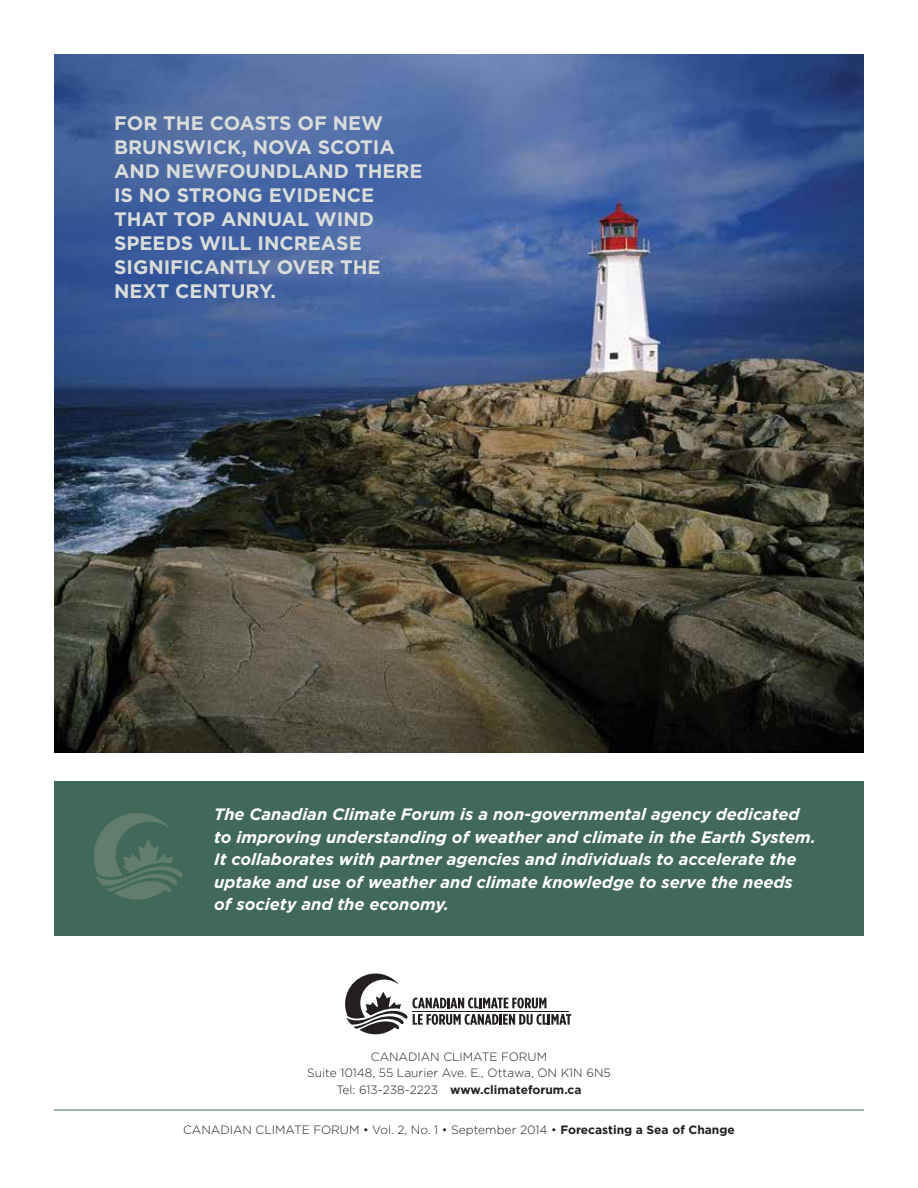
<style>
.page{position:relative;width:918px;height:1188px;background:#fff}
.page>*{position:absolute;margin:0;border:0;box-sizing:border-box;transform-origin:0 0}
.t1{font:700 19.5px/24px "Gotham HTF";color:#dadcd9}
.t2{font:italic 700 16.5px/22.5px "Gotham HTF";color:#fff}
.t3{font:300 12px/16.5px "Gotham HTF";color:#231f20;text-align:center}
.s1{font-weight:700}
</style>
<div class="page">
<hr style="left:54px;top:1110px;width:810px;height:1px;background:#416959">
<div style="left:54px;top:781px;width:810px;height:155px;background:#416959"></div>
<svg style="left:345px;top:973px;width:226px;height:62px"></svg>
<hr style="left:412px;top:1011px;width:157px;height:1px;background:#231f20">
<svg style="left:94px;top:813px;width:89px;height:87px"></svg>
<img style="left:54px;top:54px;width:810px;height:699px">
<p class="t1" style="left:114px;top:111px;width:265px">FOR THE COASTS OF NEW<br>BRUNSWIC</p>
<p class="t1" style="left:227px;top:135px;width:157px">K, NOVA SCOTIA</p>
<p class="t1" style="left:114px;top:159px;width:16px">AND</p>
<p class="t1" style="left:166px;top:159px;width:110px">NEWFOUNDLAND</p>
<p class="t1" style="left:355px;top:159px;width:69px">THERE</p>
<p class="t1" style="left:114px;top:183px;width:181px">IS NO STRONG EVID</p>
<p class="t1" style="left:318px;top:183px;width:57px">ENCE</p>
<p class="t1" style="left:114px;top:207px;width:123px">THAT TOP ANN</p>
<p class="t1" style="left:267px;top:207px;width:63px">UAL WIND</p>
<p class="t1" style="left:114px;top:231px;width:99px">SPEEDS WILL</p>
<p class="t1" style="left:257px;top:231px;width:13px">INC</p>
<p class="t1" style="left:294px;top:231px;width:69px">REASE</p>
<p class="t1" style="left:114px;top:255px;width:48px">SIGNIFICAN</p>
<p class="t1" style="left:114px;top:255px;width:268px;text-indent:121px">TLY OVER THE<br>N EXT CENTURY.</p>
<p class="t2" style="left:214px;top:803px;width:603px">The Canadian Climate Forum is a non-governmental agency dedicated to improving understanding of weather and climate in the Earth System.<br>It collaborates with partner agencies and individuals to accelerate the uptake and use of weather and climate knowledge to serve the needs of society and the economy.</p>
<p class="t3" style="left:307px;top:1048px;width:305px">CANADIAN CLIMATE FORUM<br>Suite 10148, 55 Laurier Ave. E., Ottawa, ON K1N 6N5<br>Tel: 613-238-2223 <span class="s1">WWW.CLIMATEFORUM.CA</span></p>
<p class="t3" style="left:183px;top:1121px;width:553px">CANADIAN CLIMATE FORUM • Vol. 2, No. 1 • September 2014 • <span class="s1">FORECASTING A SEA OF CHANGE</span></p>
</div>
